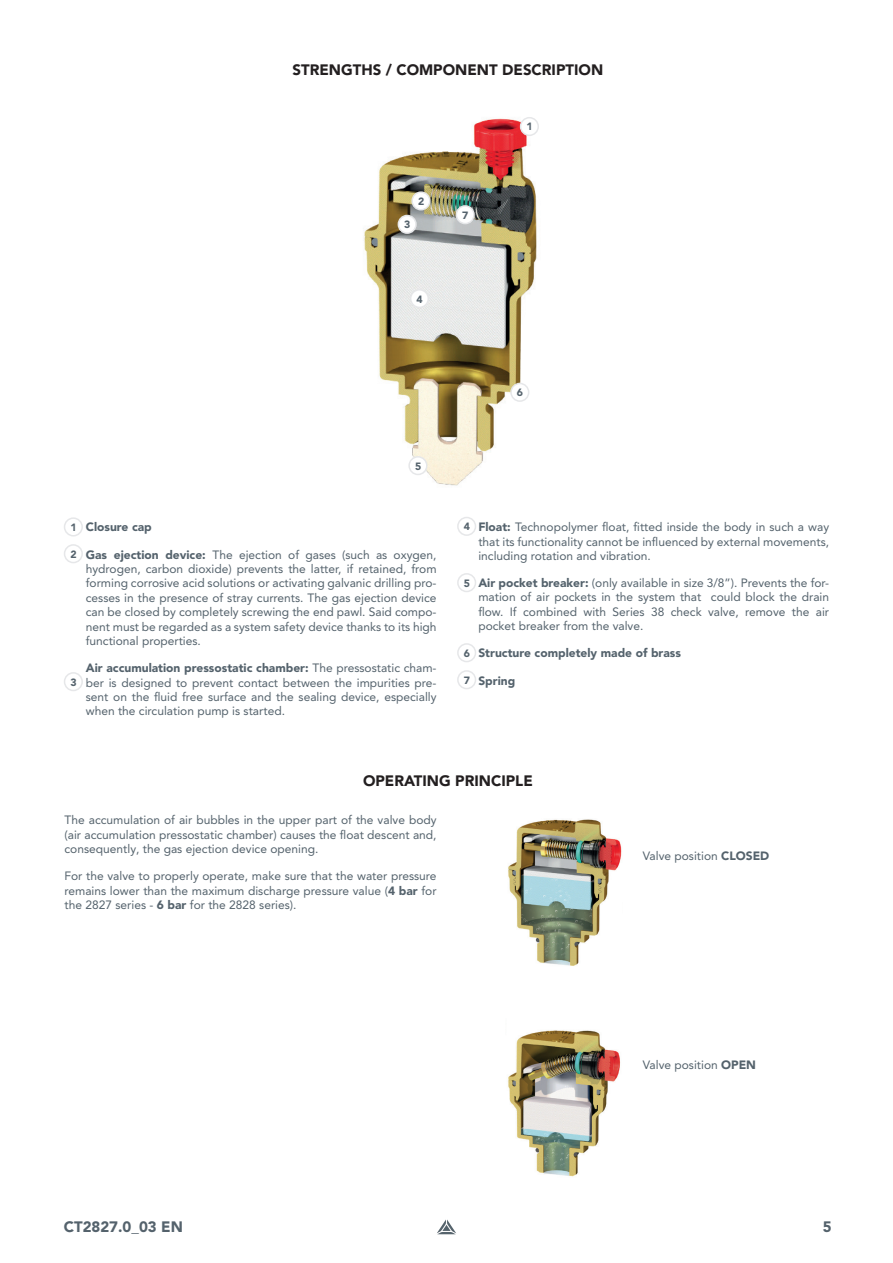
<style>
.page{position:relative;width:893px;height:1263px;background:#fff}
.page>*{position:absolute;margin:0;border:0;box-sizing:border-box;transform-origin:0 0}
.t1{font:900 15px "Avenir LT Pro";color:#231f20}
.t2{font:900 15px "Avenir LT Pro";color:#54626c}
.t3{font:12px/14.4px "Avenir LT Pro";color:#54626c;text-align:justify}
.t4{font:900 12px "Avenir LT Pro";color:#54626c}
.t5{font:900 10.5px "Avenir LT Pro";color:#54626c}
.s1{font-weight:900}
</style>
<div class="page">
<svg style="left:437px;top:1219px;width:19px;height:15px"></svg>
<img style="left:364px;top:118px;width:173px;height:368px">
<div style="left:64px;top:517px;width:19px;height:19px;border:2px solid #e6e7e9;border-radius:50%"></div>
<div style="left:64px;top:544px;width:19px;height:19px;border:2px solid #e6e7e9;border-radius:50%"></div>
<div style="left:412px;top:192px;width:18px;height:18px;background:#fff;border-radius:50%"></div>
<div style="left:411px;top:191px;width:20px;height:19px;border:2px solid #e6e7e9;border-radius:50%"></div>
<div style="left:64px;top:672px;width:19px;height:19px;border:2px solid #e6e7e9;border-radius:50%"></div>
<div style="left:398px;top:215px;width:18px;height:18px;background:#fff;border-radius:50%"></div>
<div style="left:398px;top:215px;width:19px;height:19px;border:2px solid #e6e7e9;border-radius:50%"></div>
<div style="left:457px;top:517px;width:19px;height:19px;border:2px solid #e6e7e9;border-radius:50%"></div>
<div style="left:411px;top:290px;width:17px;height:17px;background:#fff;border-radius:50%"></div>
<div style="left:410px;top:289px;width:19px;height:19px;border:2px solid #e6e7e9;border-radius:50%"></div>
<div style="left:457px;top:573px;width:19px;height:19px;border:2px solid #e6e7e9;border-radius:50%"></div>
<div style="left:409px;top:457px;width:18px;height:17px;background:#fff;border-radius:50%"></div>
<div style="left:408px;top:456px;width:20px;height:19px;border:2px solid #e6e7e9;border-radius:50%"></div>
<div style="left:511px;top:383px;width:18px;height:18px;background:#fff;border-radius:50%"></div>
<div style="left:510px;top:383px;width:19px;height:19px;border:2px solid #e6e7e9;border-radius:50%"></div>
<div style="left:457px;top:643px;width:19px;height:19px;border:2px solid #e6e7e9;border-radius:50%"></div>
<div style="left:457px;top:670px;width:19px;height:19px;border:2px solid #e6e7e9;border-radius:50%"></div>
<div style="left:456px;top:206px;width:18px;height:18px;background:#fff;border-radius:50%"></div>
<div style="left:456px;top:205px;width:19px;height:19px;border:2px solid #e6e7e9;border-radius:50%"></div>
<div style="left:521px;top:118px;width:17px;height:17px;background:#fff;border-radius:50%"></div>
<div style="left:520px;top:117px;width:19px;height:19px;border:2px solid #e6e7e9;border-radius:50%"></div>
<img style="left:508px;top:819px;width:114px;height:147px">
<img style="left:508px;top:1030px;width:113px;height:147px">
<p class="t1" style="left:292px;top:61px;width:312px">STRENGTHS / COMPONENT DESCRIPTION</p>
<p class="t5" style="left:404px;top:218px;width:8px">3</p>
<p class="t5" style="left:418px;top:195px;width:8px">2</p>
<p class="t5" style="left:416px;top:293px;width:8px">4</p>
<p class="t5" style="left:462px;top:209px;width:8px">7</p>
<p class="t5" style="left:526px;top:120px;width:8px">1</p>
<p class="t5" style="left:517px;top:386px;width:8px">6</p>
<p class="t5" style="left:415px;top:460px;width:8px">5</p>
<p class="t5" style="left:70px;top:521px;width:8px">1</p>
<p class="t5" style="left:70px;top:548px;width:8px">2</p>
<p class="t5" style="left:70px;top:676px;width:8px">3</p>
<p class="t4" style="left:86px;top:520px;width:68px">Closure cap</p>
<p class="t3" style="left:86px;top:547px;width:352px"><span class="s1">Gas ejection device:</span> The ejection of gases (such as oxygen, hydrogen, carbon dioxide) prevents the latter, if retained, from forming corrosive acid solutions or activating galvanic drilling pro&shy;cesses in the presence of stray currents. The gas ejection device can be closed by completely screwing the end pawl. Said compo&shy;nent must be regarded as a system safety device thanks to its high functional properties.</p>
<p class="t3" style="left:86px;top:661px;width:352px"><span class="s1">Air accumulation pressostatic chamber:</span> The pressostatic cham&shy;ber is designed to prevent contact between the impurities pre&shy;sent on the fluid free surface and the sealing device, especially when the circulation pump is started.</p>
<p class="t5" style="left:464px;top:520px;width:8px">4</p>
<p class="t5" style="left:464px;top:577px;width:8px">5</p>
<p class="t5" style="left:464px;top:647px;width:8px">6</p>
<p class="t5" style="left:464px;top:674px;width:8px">7</p>
<p class="t3" style="left:478px;top:520px;width:352px"><span class="s1">Float:</span> Technopolymer float, fitted inside the body in such a way that its functionality cannot be influenced by external movements, including rotation and vibration.</p>
<p class="t3" style="left:478px;top:576px;width:352px"><span class="s1">Air pocket breaker:</span> (only available in size 3/8”). Prevents the for&shy;mation of air pockets in the system that could block the drain flow. If combined with Series 38 check valve, remove the air pocket breaker from the valve.</p>
<p class="t4" style="left:478px;top:646px;width:204px">Structure completely made of brass</p>
<p class="t4" style="left:478px;top:673px;width:38px">Spring</p>
<p class="t1" style="left:363px;top:772px;width:171px">OPERATING PRINCIPLE</p>
<p class="t3" style="left:65px;top:813px;width:374px">The accumulation of air bubbles in the upper part of the valve body (air accumulation pressostatic chamber) causes the float descent and, consequently, the gas ejection device opening.</p>
<p class="t3" style="left:65px;top:869px;width:374px">For the valve to properly operate, make sure that the water pressure remains lower than the maximum discharge pressure value (<span class="s1">4 bar</span> for the 2827 series - <span class="s1">6 bar</span> for the 2828 series).</p>
<p class="t2" style="left:64px;top:1218px;width:121px">CT2827.0_03 EN</p>
<p class="t3" style="left:643px;top:848px;width:128px">Valve position <span class="s1">CLOSED</span></p>
<p class="t3" style="left:643px;top:1057px;width:115px">Valve position <span class="s1">OPEN</span></p>
<p class="t2" style="left:823px;top:1218px;width:10px">5</p>
</div>
